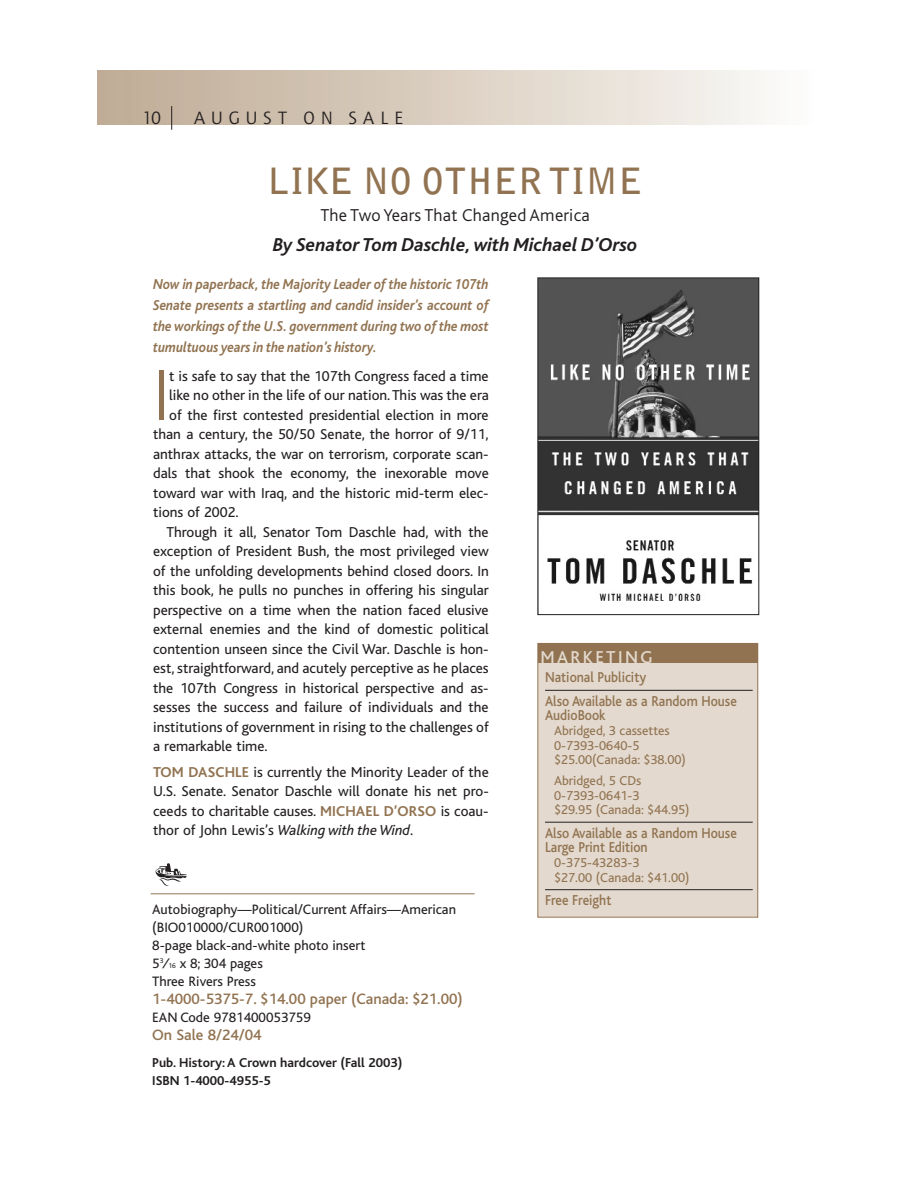
<style>
.page{position:relative;width:918px;height:1188px;background:#fff}
.page>*{position:absolute;margin:0;border:0;box-sizing:border-box;transform-origin:0 0}
.t1{font:300 75.75px "Bliss";color:#917351;scale:.88 1}
.t2{font:700 36px "Bell Gothic";letter-spacing:.015em;color:#917351}
.t3{font:italic 700 19.5px "Bliss";color:#231f20}
.t4{font:300 18px "Bliss";letter-spacing:.015em;color:#231f20}
.t5{font:18px "AT Quay Sans";letter-spacing:.335em;color:#231f20}
.t6{font:500 18px "Bliss";letter-spacing:.135em;color:#e3d9ce}
.t7{font:500 15.75px "Bliss";color:#917351}
.t8{font:15px/19.5px "Bliss";color:#231f20;text-align:justify}
.t9{font:italic 700 15px/21px "Bliss";color:#917351;text-align:justify;scale:.9 1}
.t10{font:500 15px/23.7px "Bliss";color:#917351;scale:.9 1}
.t11{font:14.25px/18px "Bliss";color:#231f20}
.t12{font:13.5px/14.5px "Bliss";color:#917351}
.t13{font:700 13.5px/18px "Bliss";color:#231f20}
.s1{font-weight:700;color:#917351}
.s2{font-style:italic}
.s3{font-size:7.2px}
</style>
<div class="page">
<div style="left:538px;top:643px;width:220px;height:274px;background:#e3d9ce"></div>
<div style="left:537px;top:643px;width:221px;height:275px;border:1px solid #917351"></div>
<div style="left:538px;top:644px;width:220px;height:19px;background:#917351"></div>
<hr style="left:151px;top:894px;width:324px;height:1px;background:#917351">
<img style="left:539px;top:280px;width:218px;height:321px">
<div style="left:537px;top:278px;width:222px;height:337px;border:1px solid #231f20"></div>
<hr style="left:545px;top:690px;width:208px;height:1px;background:#231f20">
<hr style="left:545px;top:822px;width:208px;height:1px;background:#231f20">
<hr style="left:545px;top:889px;width:208px;height:1px;background:#231f20">
<img style="left:155px;top:863px;width:32px;height:23px">
<div style="left:98px;top:70px;width:715px;height:54px;background:linear-gradient(to right,#bea992,#fcfbf9)"></div>
<svg style="left:171px;top:106px;width:1px;height:24px"></svg>
<p class="t5" style="left:142px;top:111px;width:20px">10</p>
<p class="t5" style="left:194px;top:111px;width:211px">AUGUST ON SALE</p>
<h2 class="t2" style="left:267px;top:167px;width:377px">LIKE NO OTHER TIME</h2>
<p class="t4" style="left:320px;top:208px;width:271px">The Two Years That Changed America</p>
<h3 class="t3" style="left:273px;top:237px;width:366px">By Senator Tom Daschle, with Michael D’Orso</h3>
<p class="t9" style="left:153px;top:275px;width:374px">Now in paperback, the Majority Leader of the historic 107th Senate presents a startling and candid insider’s account of the workings of the U.S. government during two of the most tumultuous years in the nation’s history.</p>
<h1 class="t1" style="left:153px;top:367px;width:20px">I</h1>
<p class="t8" style="left:169px;top:368px;width:321px">t is safe to say that the 107th Congress faced a time</p>
<p class="t8" style="left:169px;top:387px;width:321px">like no other in the life of our nation.This was the era</p>
<p class="t8" style="left:169px;top:407px;width:321px">of the first contested presidential election in more</p>
<p class="t8" style="left:153px;top:426px;width:337px">than a century, the 50/50 Senate, the horror of 9/11,</p>
<p class="t8" style="left:153px;top:446px;width:337px">anthrax attacks, the war on terrorism, corporate scan-</p>
<p class="t8" style="left:153px;top:465px;width:337px">dals that shook the economy, the inexorable move</p>
<p class="t8" style="left:153px;top:485px;width:337px">toward war with Iraq, and the historic mid-term elec-</p>
<p class="t8" style="left:153px;top:504px;width:87px">tions of 2002.</p>
<p class="t8" style="left:167px;top:524px;width:324px">Through it all, Senator Tom Daschle had, with the</p>
<p class="t8" style="left:153px;top:543px;width:337px">exception of President Bush, the most privileged view</p>
<p class="t8" style="left:153px;top:563px;width:337px">of the unfolding developments behind closed doors. In</p>
<p class="t8" style="left:153px;top:582px;width:337px">this book, he pulls no punches in offering his singular</p>
<p class="t8" style="left:153px;top:602px;width:337px">perspective on a time when the nation faced elusive</p>
<p class="t8" style="left:153px;top:621px;width:337px">external enemies and the kind of domestic political</p>
<p class="t8" style="left:153px;top:641px;width:337px">contention unseen since the Civil War. Daschle is hon-</p>
<p class="t8" style="left:153px;top:660px;width:337px">est, straightforward, and acutely perceptive as he places</p>
<p class="t8" style="left:153px;top:680px;width:337px">the 107th Congress in historical perspective and as-</p>
<p class="t8" style="left:153px;top:699px;width:337px">sesses the success and failure of individuals and the</p>
<p class="t8" style="left:153px;top:719px;width:337px">institutions of government in rising to the challenges of</p>
<p class="t8" style="left:153px;top:738px;width:116px">a remarkable time.</p>
<p class="t8" style="left:153px;top:764px;width:337px"><span class="s1">TOM DASCHLE</span> is currently the Minority Leader of the U.S. Senate. Senator Daschle will donate his net pro&shy;ceeds to charitable causes. <span class="s1">MICHAEL D’ORSO</span> is coau&shy;thor of John Lewis’s <span class="s2">Walking with the Wind</span>.</p>
<p class="t11" style="left:152px;top:901px;width:305px">Autobiography—Political/Current Affairs—American (BIO010000/CUR001000)<br>8-page black-and-white photo insert<br>5<sup>3</sup>⁄<span class="s3">16</span> x 8; 304 pages<br>Three Rivers Press</p>
<p class="t7" style="left:152px;top:993px;width:312px">1-4000-5375-7. $14.00 paper (Canada: $21.00)</p>
<p class="t11" style="left:152px;top:1009px;width:160px">EAN Code 9781400053759</p>
<p class="t7" style="left:152px;top:1029px;width:111px">On Sale 8/24/04</p>
<p class="t13" style="left:152px;top:1055px;width:252px">Pub. History: A Crown hardcover (Fall 2003)<br>ISBN 1-4000-4955-5</p>
<p class="t6" style="left:540px;top:650px;width:114px">MARKETING</p>
<p class="t10" style="left:545px;top:667px;width:215px">National Publicity<br>Also Available as a Random House</p>
<p class="t10" style="left:545px;top:705px;width:69px">AudioBook</p>
<p class="t12" style="left:554px;top:725px;width:133px">Abridged, 3 cassettes<br>0-7393-0640-5 $25.00(Canada: $38.00)</p>
<p class="t12" style="left:554px;top:775px;width:137px">Abridged, 5 CDs<br>0-7393-0641-3<br>$29.95 (Canada: $44.95)</p>
<p class="t10" style="left:545px;top:827px;width:215px;line-height:14.7px">Also Available as a Random House<br>Large Print Edition</p>
<p class="t12" style="left:554px;top:857px;width:137px">0-375-43283-3<br>$27.00 (Canada: $41.00)</p>
<p class="t10" style="left:545px;top:890px;width:75px">Free Freight</p>
</div>
